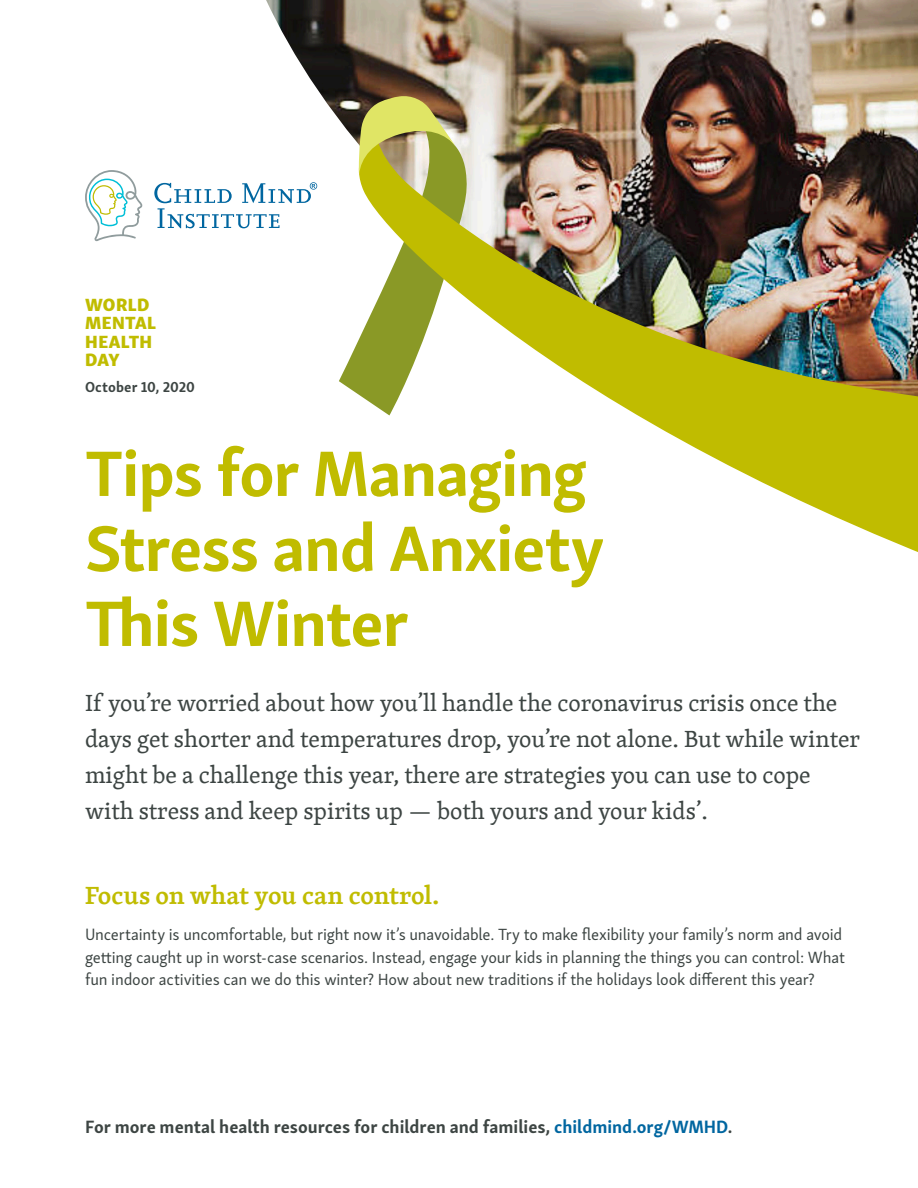
<style>
.page{position:relative;width:918px;height:1188px;background:#fff}
.page>*{position:absolute;margin:0;border:0;box-sizing:border-box;transform-origin:0 0}
.t1{font:700 66px/75px "Skolar Sans Latn";letter-spacing:-.02em;color:#c0bc00}
.Paragraph_Style_2{font:600 25.5px "Skolar Latin";letter-spacing:-.01em;color:#c0bc00}
.Header-2{font:24px/36px "Skolar Latin";color:#3d4543}
.Body{font:18.15px/18.1px "Skolar Sans Latn Eb";letter-spacing:.015em;color:#c0bc00}
.t2{font:700 18px "Skolar Sans Latn";color:#3d4543}
.Body_2{font:16.5px/22.5px "Skolar Sans Latn";letter-spacing:-.01em;color:#3d4543}
.Body-2{font:700 14.55px "Skolar Sans Latn";letter-spacing:.005em;color:#3d4543}
.s1{color:#0066a0}
</style>
<div class="page">
<img style="left:266px;top:0;width:652px;height:187px">
<img style="left:389px;top:122px;width:529px;height:430px">
<svg style="left:339px;top:95px;width:130px;height:320px"></svg>
<svg style="left:85px;top:170px;width:57px;height:71px"></svg>
<svg style="left:154px;top:182px;width:163px;height:46px"></svg>
<p class="Body" style="left:85px;top:294px;width:72px">WORLD<br>MENTAL<br>HEALTH<br>DAY</p>
<p class="Body-2" style="left:85px;top:375px;width:112px">October 10, 2020</p>
<p class="t1" style="left:85px;top:430px;width:521px">Tips for Managing<br>Stress and Anxiety<br>This Winter</p>
<p class="Header-2" style="left:85px;top:684px;width:776px">If you’re worried about how you’ll handle the coronavirus crisis once the days get shorter and temperatures drop, you’re not alone. But while winter might be a challenge this year, there are strategies you can use to cope with stress and keep spirits up — both yours and your kids’.</p>
<p class="Paragraph_Style_2" style="left:85px;top:876px;width:356px">Focus on what you can control.</p>
<p class="Body_2" style="left:85px;top:922px;width:761px">Uncertainty is uncomfortable, but right now it’s unavoidable. Try to make flexibility your family’s norm and avoid getting caught up in worst-case scenarios. Instead, engage your kids in planning the things you can control: What fun indoor activities can we do this winter? How about new traditions if the holidays look different this year?</p>
<p class="t2" style="left:85px;top:1113px;width:649px">For more mental health resources for children and families, <span class="s1">childmind.org/WMHD</span>.</p>
</div>
